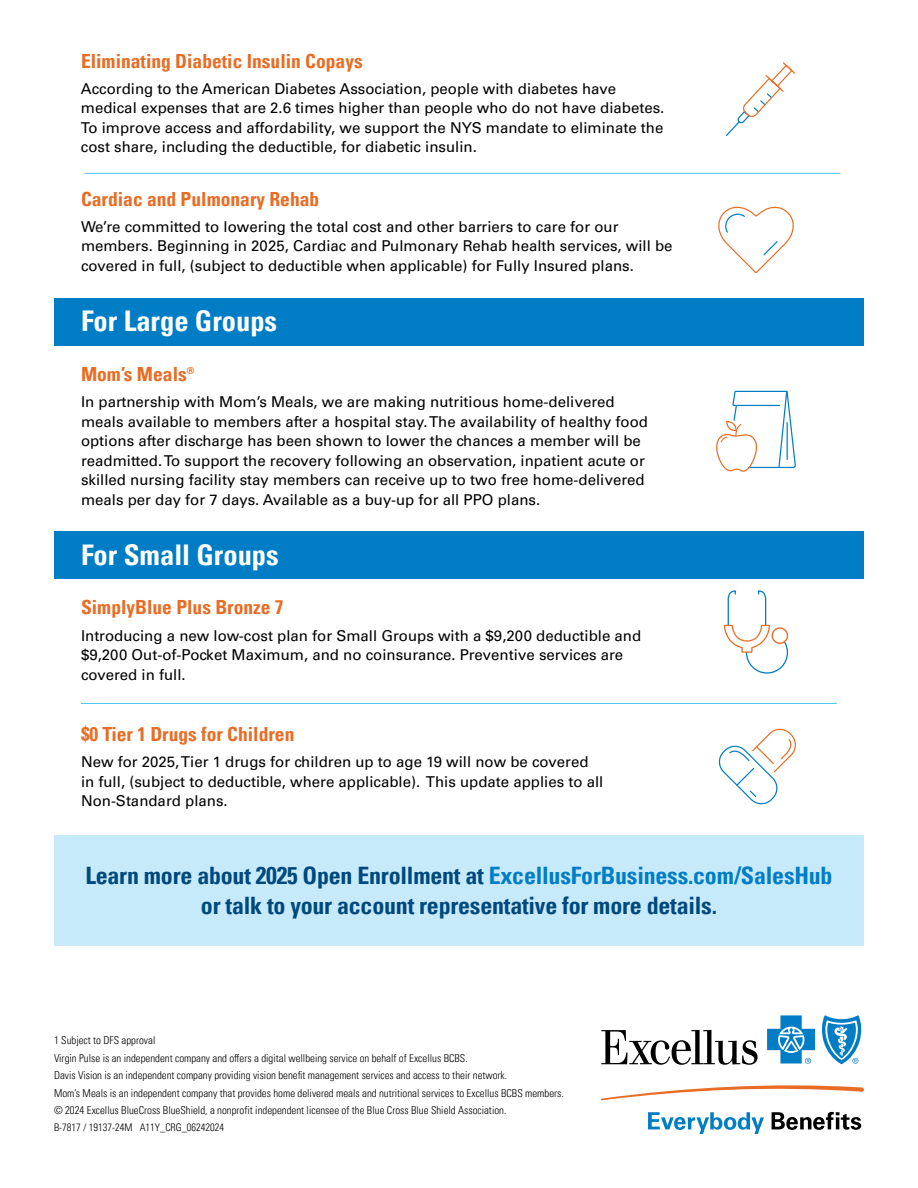
<style>
.page{position:relative;width:918px;height:1188px;background:#fff}
.page>*{position:absolute;margin:0;border:0;box-sizing:border-box;transform-origin:0 0}
.headlines{font:700 condensed 28.5px "Univers LT Pro";color:#fff}
.headlines-2{font:700 condensed 24px/30px "Univers LT Pro";letter-spacing:-.01em;color:#00497c;text-align:center}
.Body{font:700 condensed 19.5px "Univers LT Pro";color:#e96c24}
.subhead{font:700 condensed 19.5px "Univers LT Pro";color:#e96c24}
.Body-2{font:15px/19.5px "Univers LT Pro 55 Roman";color:#000}
.Body-3{font:300 condensed 10.8px/17.5px "Univers LT Pro";color:#000}
.Body-4{font:300 condensed 10.5px "Univers LT Pro";color:#000}
.s1{color:#007dc5}
</style>
<div class="page">
<div style="left:54px;top:299px;width:810px;height:47px;background:#007dc5"></div>
<div style="left:54px;top:531px;width:810px;height:47px;background:#007dc5"></div>
<hr style="left:81px;top:703px;width:756px;height:1px;background:#49c7ed">
<div style="left:54px;top:835px;width:810px;height:110px;background:#c7eafb"></div>
<svg style="left:726px;top:62px;width:70px;height:74px"></svg>
<svg style="left:716px;top:390px;width:79px;height:82px"></svg>
<svg style="left:718px;top:728px;width:78px;height:77px"></svg>
<svg style="left:723px;top:590px;width:66px;height:84px"></svg>
<div style="left:772px;top:627px;width:16px;height:17px;border:1px solid #e96c24;border-radius:50%"></div>
<hr style="left:84px;top:173px;width:756px;height:1px;background:#49c7ed">
<svg style="left:718px;top:206px;width:76px;height:68px"></svg>
<svg style="left:601px;top:1030px;width:157px;height:35px"></svg>
<svg style="left:767px;top:1015px;width:48px;height:49px"></svg>
<svg style="left:821px;top:1015px;width:41px;height:49px"></svg>
<svg style="left:648px;top:1112px;width:116px;height:22px"></svg>
<svg style="left:772px;top:1112px;width:89px;height:18px"></svg>
<svg style="left:601px;top:1085px;width:263px;height:15px"></svg>
<p class="Body" style="left:81px;top:49px;width:283px">Eliminating Diabetic Insulin Copays</p>
<p class="Body-2" style="left:81px;top:78px;width:585px">According to the American Diabetes Association, people with diabetes have medical expenses that are 2.6 times higher than people who do not have diabetes.<br>To improve access and affordability, we support the NYS mandate to eliminate the cost share, including the deductible, for diabetic insulin.</p>
<p class="Body" style="left:81px;top:187px;width:240px">Cardiac and Pulmonary Rehab</p>
<p class="Body-2" style="left:81px;top:216px;width:593px">We’re committed to lowering the total cost and other barriers to care for our members. Beginning in 2025, Cardiac and Pulmonary Rehab health services, will be covered in full, (subject to deductible when applicable) for Fully Insured plans.</p>
<p class="headlines" style="left:81px;top:303px;width:198px">For Large Groups</p>
<p class="subhead" style="left:81px;top:362px;width:115px">Mom’s Meals®</p>
<p class="Body-2" style="left:81px;top:392px;width:569px">In partnership with Mom’s Meals, we are making nutritious home-delivered meals available to members after a hospital stay. The availability of healthy food options after discharge has been shown to lower the chances a member will be readmitted. To support the recovery following an observation, inpatient acute or skilled nursing facility stay members can receive up to two free home-delivered meals per day for 7 days. Available as a buy-up for all PPO plans.</p>
<p class="headlines" style="left:81px;top:537px;width:199px">For Small Groups</p>
<p class="subhead" style="left:81px;top:596px;width:204px">SimplyBlue Plus Bronze 7</p>
<p class="Body-2" style="left:81px;top:625px;width:562px">Introducing a new low-cost plan for Small Groups with a $9,200 deductible and $9,200 Out-of-Pocket Maximum, and no coinsurance. Preventive services are covered in full.</p>
<p class="Body" style="left:81px;top:722px;width:215px">$0 Tier 1 Drugs for Children</p>
<p class="Body-2" style="left:81px;top:752px;width:524px">New for 2025, Tier 1 drugs for children up to age 19 will now be covered in full, (subject to deductible, where applicable). This update applies to all<br>Non-Standard plans.</p>
<p class="headlines-2" style="left:85px;top:860px;width:749px">Learn more about 2025 Open Enrollment at <span class="s1">ExcellusForBusiness.com/SalesHub </span>or talk to your account representative for more details.</p>
<p class="Body-3" style="left:54px;top:1031px;width:511px">1 Subject to DFS approval<br>Virgin Pulse is an independent company and offers a digital wellbeing service on behalf of Excellus BCBS.<br>Davis Vision is an independent company providing vision benefit management services and access to their network.<br>Mom’s Meals is an independent company that provides home delivered meals and nutritional services to Excellus BCBS members. © 2024 Excellus BlueCross BlueShield, a nonprofit independent licensee of the Blue Cross Blue Shield Association.</p>
<p class="Body-4" style="left:54px;top:1120px;width:172px">B-7817 / 19137-24M A11Y_CRG_06242024</p>
</div>
